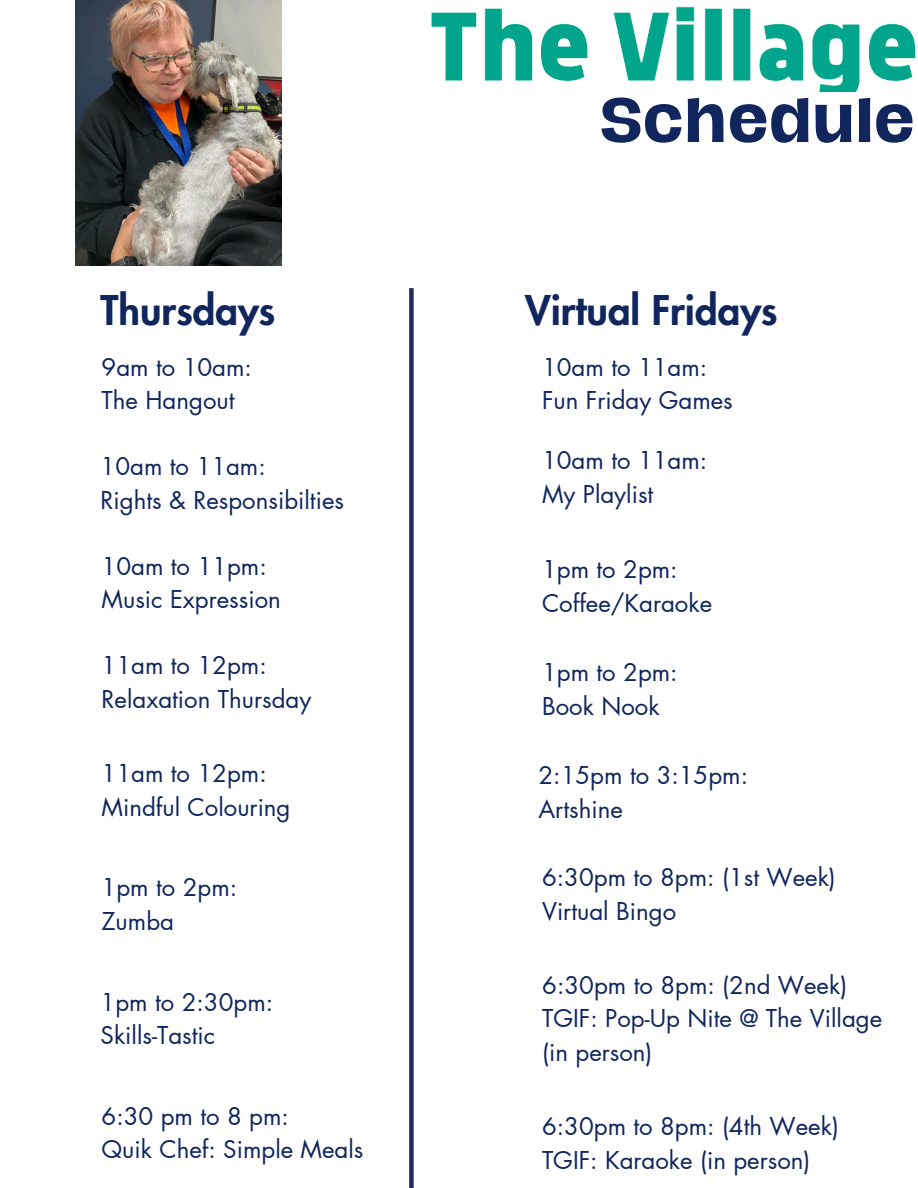
<style>
.page{position:relative;width:918px;height:1188px;background:#fff}
.page>*{position:absolute;margin:0;border:0;box-sizing:border-box;transform-origin:0 0}
.t1{font:700 57.45px "Hagrid Text";color:#10265d}
.t2{font:800 40.05px "Futura LT Pro";color:#10265d}
.t3{font:24px "Futura LT Pro";color:#10265d}
</style>
<div class="page">
<div style="left:409px;top:288px;width:5px;height:900px;background:#1f295c"></div>
<img style="left:431px;top:6px;width:485px;height:86px">
<img style="left:75px;top:0;width:206px;height:266px">
<p class="t1" style="left:599px;top:92px;width:317px">Schedule</p>
<p class="t2" style="left:101px;top:292px;width:176px">Thursdays</p>
<h2 class="t2" style="left:525px;top:292px;width:254px">Virtual Fridays</h2>
<p class="t3" style="left:102px;top:356px;width:152px">9am to 10am:</p>
<p class="t3" style="left:102px;top:390px;width:135px">The Hangout</p>
<p class="t3" style="left:542px;top:356px;width:167px">10am to 11am:</p>
<p class="t3" style="left:542px;top:390px;width:192px">Fun Friday Games</p>
<p class="t3" style="left:101px;top:455px;width:167px">10am to 11am:</p>
<p class="t3" style="left:101px;top:489px;width:245px">Rights &amp; Responsibilties</p>
<p class="t3" style="left:102px;top:555px;width:167px">10am to 11pm:</p>
<p class="t3" style="left:102px;top:589px;width:181px">Music Expression</p>
<p class="t3" style="left:102px;top:655px;width:167px">11am to 12pm:</p>
<p class="t3" style="left:102px;top:688px;width:211px">Relaxation Thursday</p>
<p class="t3" style="left:102px;top:762px;width:167px">11am to 12pm:</p>
<p class="t3" style="left:102px;top:796px;width:191px">Mindful Colouring</p>
<p class="t3" style="left:102px;top:877px;width:137px">1pm to 2pm:</p>
<p class="t3" style="left:102px;top:910px;width:74px">Zumba</p>
<p class="t3" style="left:101px;top:991px;width:174px">1pm to 2:30pm:</p>
<p class="t3" style="left:101px;top:1024px;width:116px">Skills-Tastic</p>
<h1 class="t3" style="left:102px;top:1105px;width:189px">6:30 pm to 8 pm:</h1>
<h2 class="t3" style="left:102px;top:1138px;width:263px">Quik Chef: Simple Meals</h2>
<p class="t3" style="left:542px;top:450px;width:167px">10am to 11am:</p>
<p class="t3" style="left:542px;top:483px;width:113px">My Playlist</p>
<p class="t3" style="left:542px;top:559px;width:137px">1pm to 2pm:</p>
<p class="t3" style="left:542px;top:592px;width:172px">Coffee/Karaoke</p>
<p class="t3" style="left:542px;top:662px;width:137px">1pm to 2pm:</p>
<p class="t3" style="left:542px;top:695px;width:119px">Book Nook</p>
<p class="t3" style="left:539px;top:764px;width:211px">2:15pm to 3:15pm:</p>
<p class="t3" style="left:539px;top:798px;width:86px">Artshine</p>
<p class="t3" style="left:542px;top:866px;width:295px">6:30pm to 8pm: (1st Week)</p>
<p class="t3" style="left:542px;top:900px;width:136px">Virtual Bingo</p>
<p class="t3" style="left:542px;top:974px;width:307px">6:30pm to 8pm: (2nd Week)</p>
<p class="t3" style="left:542px;top:1008px;width:342px">TGIF: Pop-Up Nite @ The Village</p>
<p class="t3" style="left:542px;top:1041px;width:112px">(in person)</p>
<p class="t3" style="left:542px;top:1115px;width:298px">6:30pm to 8pm: (4th Week)</p>
<p class="t3" style="left:542px;top:1149px;width:270px">TGIF: Karaoke (in person)</p>
</div>
